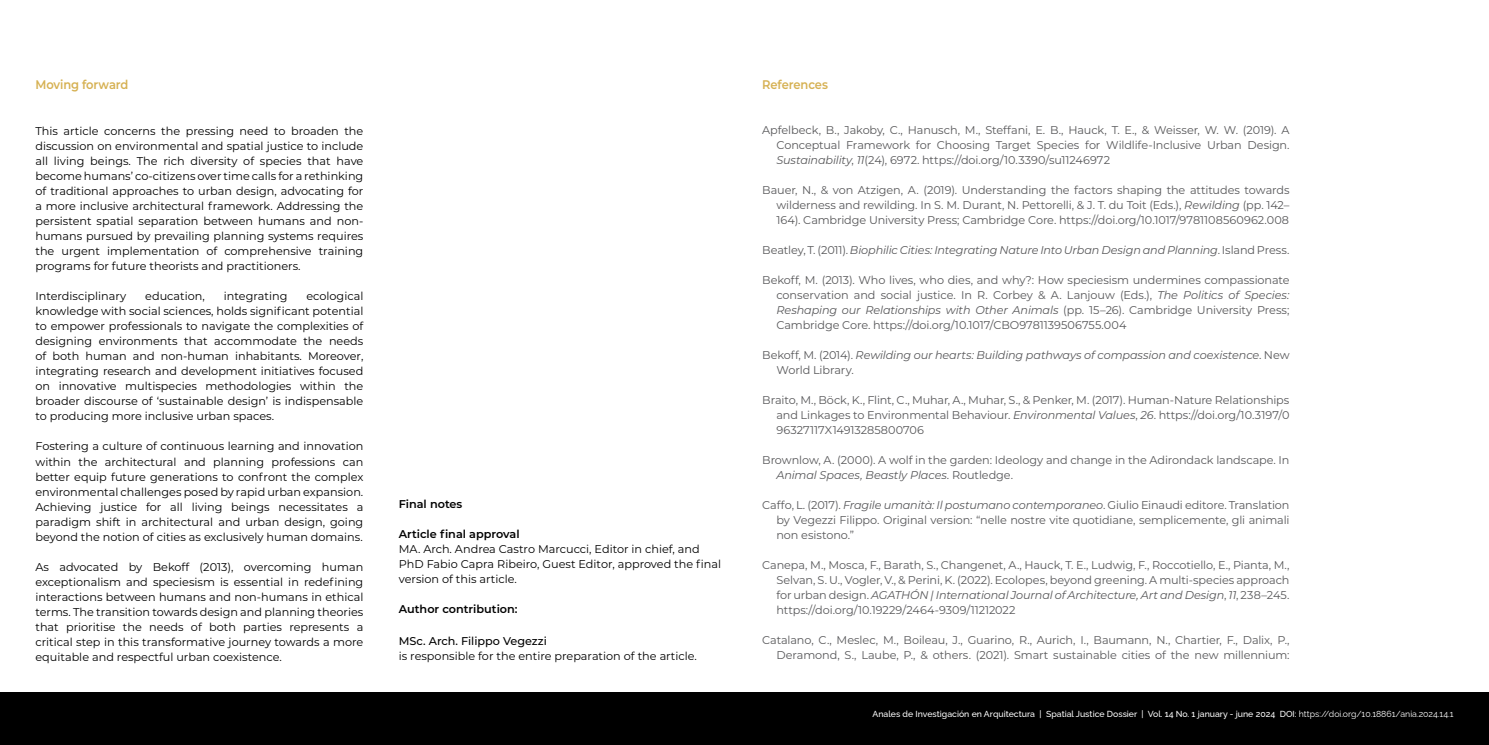
<style>
.page{position:relative;width:1489px;height:745px;background:#fff}
.page>*{position:absolute;margin:0;border:0;box-sizing:border-box;transform-origin:0 0}
.t1{font:600 12.5px "Montserrat";letter-spacing:-.01em;color:#d6b153;scale:.92 1}
.t2{font:11.25px/15px "Montserrat";color:#000;text-align:justify}
.t3{font:11.25px/15px "Montserrat";letter-spacing:-.01em;color:#58585a;text-align:justify}
.t4{font:italic 11.25px/15px "Montserrat";letter-spacing:-.015em;color:#58585a}
.t5{font:600 11.25px "Montserrat";color:#000}
.t6{font:500 11.25px "Montserrat";color:#000}
.t7{font:500 8.75px "Raleway";color:#fff}
.s1{font-style:italic}
.s2{font-style:normal}
.s3{font-weight:400}
</style>
<div class="page">
<div style="left:0;top:691px;width:1488px;height:53px;background:#000"></div>
<p class="t1" style="left:35px;top:75px;width:103px">Moving forward</p>
<p class="t2" style="left:35px;top:123px;width:329px">This article concerns the pressing need to broaden the discussion on environmental and spatial justice to include all living beings. The rich diversity of species that have become humans’ co-citizens over time calls for a rethinking of traditional approaches to urban design, advocating for a more inclusive architectural framework. Addressing the persistent spatial separation between humans and non&shy;humans pursued by prevailing planning systems requires the urgent implementation of comprehensive training programs for future theorists and practitioners.</p>
<p class="t2" style="left:35px;top:288px;width:92px">Interdisciplinary</p>
<p class="t2" style="left:145px;top:288px;width:61px">education,</p>
<p class="t2" style="left:224px;top:288px;width:65px">integrating</p>
<p class="t2" style="left:35px;top:288px;width:329px;text-indent:271px">ecological knowledge with social sciences, holds significant potential to empower professionals to navigate the complexities of designing environments that accommodate the needs of both human and non-human inhabitants. Moreover, integrating research and development initiatives focused on innovative multispecies methodologies within the broader discourse of ‘sustainable design’ is indispensable to producing more inclusive urban spaces.</p>
<p class="t2" style="left:35px;top:438px;width:329px">Fostering a culture of continuous learning and innovation within the architectural and planning professions can better equip future generations to confront the complex environmental challenges posed by rapid urban expansion.<br>Achieving justice for all living beings necessitates a paradigm shift in architectural and urban design, going beyond the notion of cities as exclusively human domains.</p>
<p class="t2" style="left:35px;top:558px;width:329px">As advocated by Bekoff (2013), overcoming human exceptionalism and speciesism is essential in redefining interactions between humans and non-humans in ethical terms. The transition towards design and planning theories that prioritise the needs of both parties represents a critical step in this transformative journey towards a more equitable and respectful urban coexistence.</p>
<p class="t5" style="left:399px;top:495px;width:65px">Final notes</p>
<p class="t5" style="left:399px;top:525px;width:122px">Article final approval</p>
<p class="t2" style="left:399px;top:540px;width:324px;text-align:left">MA. Arch. Andrea Castro Marcucci, Editor in chief, and<br>PhD Fabio Capra Ribeiro, Guest Editor, approved the final version of this article.</p>
<p class="t5" style="left:399px;top:600px;width:120px">Author contribution:</p>
<p class="t6" style="left:399px;top:633px;width:149px">MSc. Arch. Filippo Vegezzi</p>
<p class="t2" style="left:399px;top:648px;width:300px">is responsible for the entire preparation of the article.</p>
<p class="t1" style="left:762px;top:75px;width:73px">References</p>
<p class="t3" style="left:776px;top:122px;width:514px;text-indent:-14px">Apfelbeck, B., Jakoby, C., Hanusch, M., Steffani, E. B., Hauck, T. E., &amp; Weisser, W. W. (2019). A Conceptual Framework for Choosing Target Species for Wildlife-Inclusive Urban Design.<br><span class="s1">Sustainability</span>, <span class="s1">11</span>(24), 6972. https://doi.org/10.3390/su11246972</p>
<p class="t3" style="left:776px;top:182px;width:514px;text-indent:-14px">Bauer, N., &amp; von Atzigen, A. (2019). Understanding the factors shaping the attitudes towards wilderness and rewilding. In S. M. Durant, N. Pettorelli, &amp; J. T. du Toit (Eds.), <span class="s1">Rewilding</span> (pp. 142– 164). Cambridge University Press; Cambridge Core. https://doi.org/10.1017/9781108560962.008</p>
<p class="t4" style="left:762px;top:242px;width:529px"><span class="s2">Beatley, T. (2011).</span> Biophilic Cities: Integrating Nature Into Urban Design and Planning<span class="s2">. Island Press.</span></p>
<p class="t3" style="left:776px;top:272px;width:514px;text-indent:-14px">Bekoff, M. (2013). Who lives, who dies, and why?: How speciesism undermines compassionate conservation and social justice. In R. Corbey &amp; A. Lanjouw (Eds.), <span class="s1">The Politics of Species:<br>Reshaping our Relationships with Other Animals</span> (pp. 15–26). Cambridge University Press; Cambridge Core. https://doi.org/10.1017/CBO9781139506755.004</p>
<p class="t4" style="left:776px;top:347px;width:514px;text-indent:-14px"><span class="s2">Bekoff, M. (2014).</span> Rewilding our hearts: Building pathways of compassion and coexistence<span class="s2">. New<br>World Library.</span></p>
<p class="t3" style="left:776px;top:392px;width:514px;text-indent:-14px">Braito, M., Böck, K., Flint, C., Muhar, A., Muhar, S., &amp; Penker, M. (2017). Human-Nature Relationships and Linkages to Environmental Behaviour. <span class="s1">Environmental Values</span>, <span class="s1">26</span>. https://doi.org/10.3197/0<br>96327117X14913285800706</p>
<p class="t3" style="left:776px;top:452px;width:514px;text-indent:-14px">Brownlow, A. (2000). A wolf in the garden: Ideology and change in the Adirondack landscape. In<br><span class="s1">Animal Spaces, Beastly Places</span>. Routledge.</p>
<p class="t3" style="left:776px;top:497px;width:514px;text-indent:-14px">Caffo, L. (2017). <span class="s1">Fragile umanità: Il postumano contemporaneo</span>. Giulio Einaudi editore. Translation by Vegezzi Filippo. Original version: “nelle nostre vite quotidiane, semplicemente, gli animali non esistono.”</p>
<p class="t3" style="left:776px;top:557px;width:514px;text-indent:-14px">Canepa, M., Mosca, F., Barath, S., Changenet, A., Hauck, T. E., Ludwig, F., Roccotiello, E., Pianta, M., Selvan, S. U., Vogler, V., &amp; Perini, K. (2022). Ecolopes, beyond greening. A multi-species approach for urban design. <span class="s1">AGATHÓN | International Journal of Architecture, Art and Design</span>, <span class="s1">11</span>, 238–245. https://doi.org/10.19229/2464-9309/11212022</p>
<p class="t3" style="left:762px;top:632px;width:529px;text-align:right">Catalano, C., Meslec, M., Boileau, J., Guarino, R., Aurich, I., Baumann, N., Chartier, F., Dalix, P.,<br>Deramond, S., Laube, P., &amp; others. (2021). Smart sustainable cities of the new millennium:</p>
<p class="t7" style="left:872px;top:706px;width:582px">Anales de Investigación en Arquitectura | Spatial Justice Dossier | Vol. 14 No. 1 january - june 2024 DOI: <span class="s3">https://doi.org/10.18861/ania.2024.14.1</span></p>
</div>
